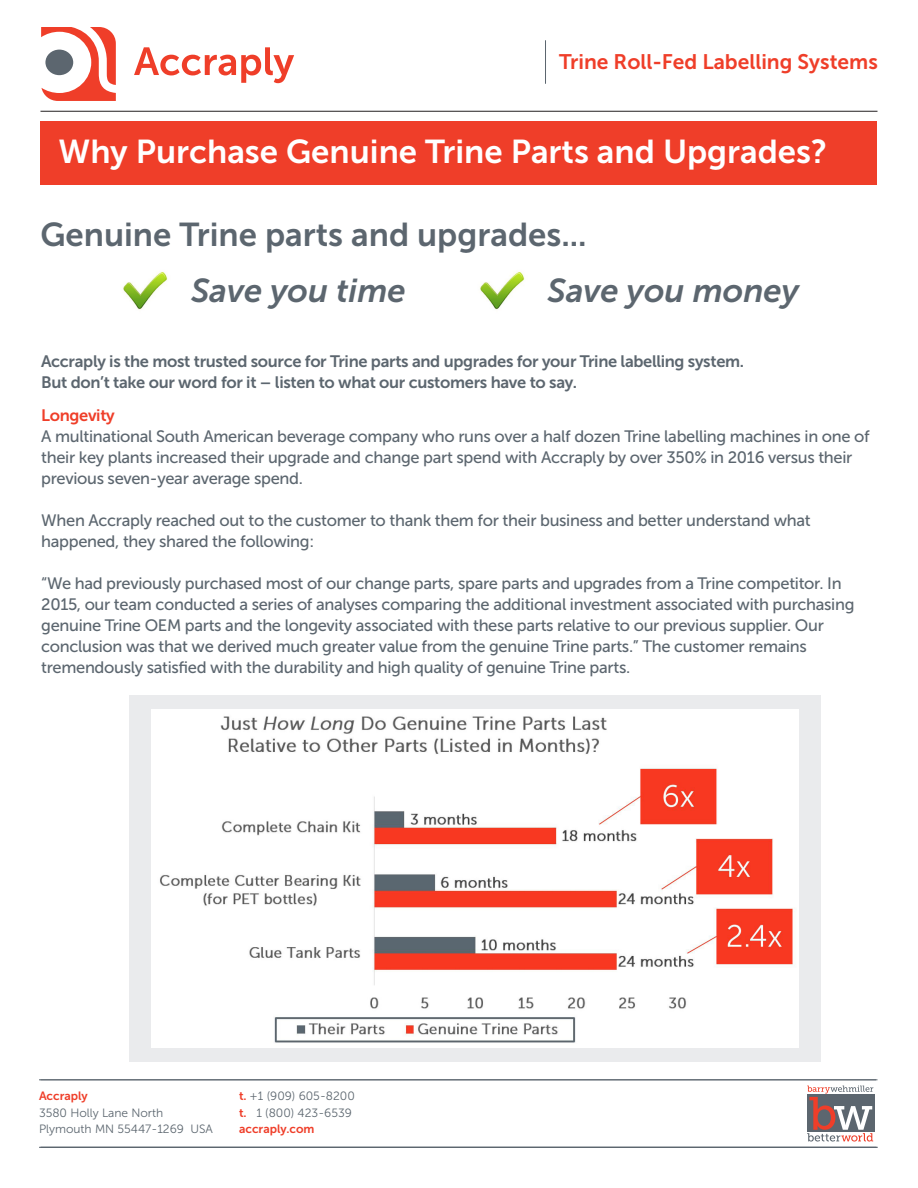
<style>
.page{position:relative;width:918px;height:1188px;background:#fff}
.page>*{position:absolute;margin:0;border:0;box-sizing:border-box;transform-origin:0 0}
.Page_1_Big_Header{font:33px "Museo Sans 700";color:#fff}
.Page_1_Big_Header-2{font:33px "Museo Sans 700";color:#5c666f}
.Page_2_Bullet{font:italic 33px "Museo Sans 700";color:#5c666f}
.Standing_Head{font:21px "Museo Sans 700";color:#ef3e29}
.Page_2_Intro{font:16.5px/21px "Museo Sans 500";letter-spacing:-.02em;color:#5c666f}
.Page_2_Intro-2{font:16.5px "Museo Sans 700";letter-spacing:-.02em;color:#5c666f}
.Page_2_Intro-3{font:16.5px "Museo Sans 700";letter-spacing:-.02em;color:#ef3e29}
.Footer__Address__pho{font:12px/16.5px "Museo Sans 300";color:#5c666f}
.Footer__Address__pho-2{font:12px "Museo Sans 700";color:#ef3e29}
.Footer__Company___2n{font:12px "Museo Sans 700";color:#ef3e29}
.s1{font-family:"Museo Sans 700";color:#ef3e29}
</style>
<div class="page">
<div style="left:40px;top:122px;width:838px;height:63px;background:#ef3e29"></div>
<hr style="left:40px;top:111px;width:838px;height:1px;background:#231f20">
<svg style="left:134px;top:47px;width:160px;height:36px"></svg>
<svg style="left:41px;top:27px;width:75px;height:74px"></svg>
<hr style="left:40px;top:1080px;width:838px;height:1px;background:#5c666f">
<hr style="left:40px;top:1147px;width:838px;height:1px;background:#5c666f">
<hr style="left:545px;top:40px;width:1px;height:44px;background:#5c666f">
<svg style="left:807px;top:1086px;width:66px;height:56px"></svg>
<hr style="left:39px;top:1147px;width:837px;height:1px;background:#5c666f">
<hr style="left:39px;top:1080px;width:837px;height:1px;background:#5c666f">
<div style="left:130px;top:695px;width:691px;height:367px;background:#eaebed"></div>
<img style="left:123px;top:271px;width:45px;height:39px">
<img style="left:480px;top:271px;width:45px;height:39px">
<img style="left:152px;top:710px;width:647px;height:338px">
<p class="Standing_Head" style="left:559px;top:50px;width:320px">Trine Roll-Fed Labelling Systems</p>
<p class="Page_1_Big_Header" style="left:59px;top:134px;width:770px">Why Purchase Genuine Trine Parts and Upgrades?</p>
<p class="Page_1_Big_Header-2" style="left:40px;top:216px;width:548px">Genuine Trine parts and upgrades...</p>
<p class="Page_2_Bullet" style="left:191px;top:272px;width:216px">Save you time</p>
<p class="Page_2_Bullet" style="left:548px;top:272px;width:253px">Save you money</p>
<p class="Page_2_Intro-2" style="left:41px;top:352px;width:704px">Accraply is the most trusted source for Trine parts and upgrades for your Trine labelling system.</p>
<p class="Page_2_Intro-2" style="left:41px;top:373px;width:537px">But don’t take our word for it – listen to what our customers have to say.</p>
<p class="Page_2_Intro-3" style="left:41px;top:406px;width:75px">Longevity</p>
<p class="Page_2_Intro" style="left:41px;top:425px;width:830px">A multinational South American beverage company who runs over a half dozen Trine labelling machines in one of their key plants increased their upgrade and change part spend with Accraply by over 350% in 2016 versus their previous seven-year average spend.</p>
<p class="Page_2_Intro" style="left:41px;top:509px;width:771px">When Accraply reached out to the customer to thank them for their business and better understand what happened, they shared the following:</p>
<p class="Page_2_Intro" style="left:41px;top:572px;width:815px">“We had previously purchased most of our change parts, spare parts and upgrades from a Trine competitor. In 2015, our team conducted a series of analyses comparing the additional investment associated with purchasing genuine Trine OEM parts and the longevity associated with these parts relative to our previous supplier. Our conclusion was that we derived much greater value from the genuine Trine parts.” The customer remains tremendously satisfied with the durability and high quality of genuine Trine parts.</p>
<p class="Footer__Company___2n" style="left:39px;top:1089px;width:50px">Accraply</p>
<p class="Footer__Address__pho" style="left:39px;top:1104px;width:176px">3580 Holly Lane North<br>Plymouth MN 55447-1269 USA</p>
<p class="Footer__Address__pho" style="left:239px;top:1088px;width:117px"><span class="s1">t.</span> +1 (909) 605-8200</p>
<p class="Footer__Address__pho" style="left:239px;top:1104px;width:114px"><span class="s1">t.</span> 1 (800) 423-6539</p>
<p class="Footer__Address__pho-2" style="left:239px;top:1122px;width:77px">accraply.com</p>
</div>
